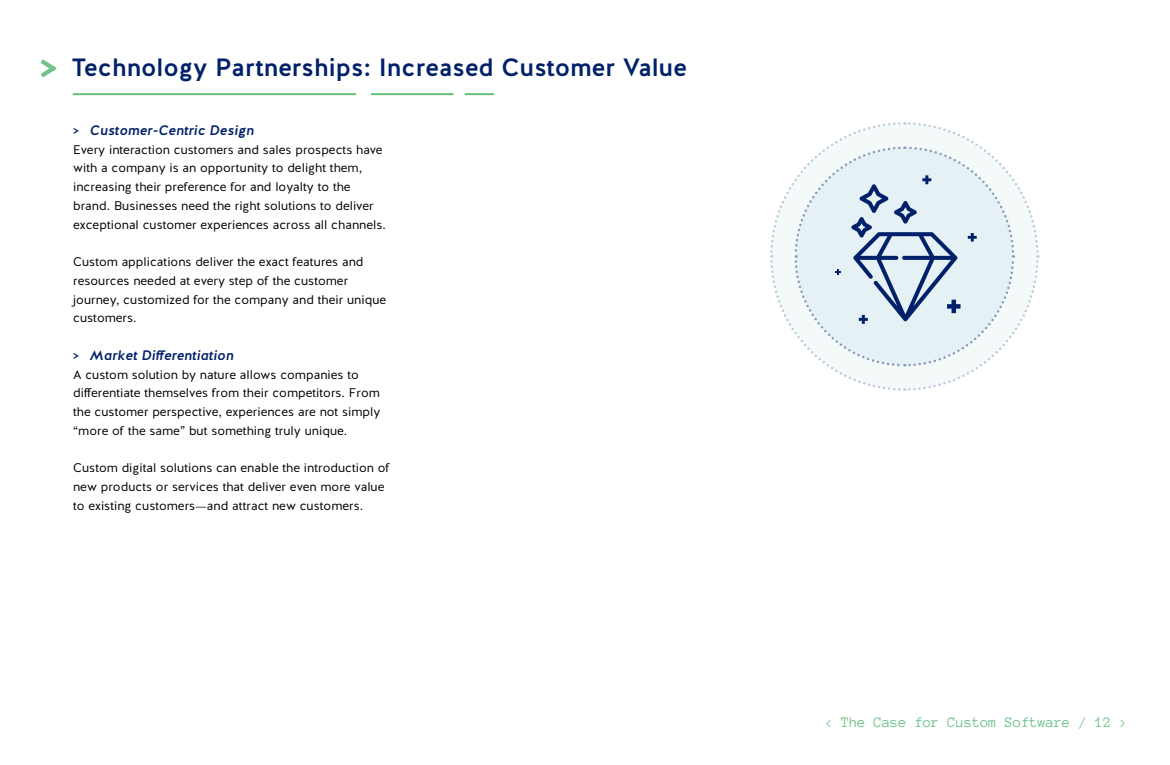
<style>
.page{position:relative;width:1170px;height:765px;background:#fff}
.page>*{position:absolute;margin:0;border:0;box-sizing:border-box;transform-origin:0 0}
.t1{font:500 25px "Halis GR";color:#002169}
.t2{font:15px "Anonymous Pro";color:#71c389}
.t3{font:italic 500 13.75px "Halis GR";color:#002169}
.t4{font:12.5px/18.8px "Halis GR";color:#000}
.s1{font-weight:400;font-style:normal}
.s2{font-family:"Minion Pro"}
</style>
<div class="page">
<hr style="left:73px;top:93px;width:283px;height:2px;background:#5dbd70">
<hr style="left:372px;top:93px;width:81px;height:2px;background:#5dbd70">
<hr style="left:465px;top:93px;width:29px;height:2px;background:#5dbd70">
<svg style="left:41px;top:59px;width:15px;height:19px"></svg>
<svg style="left:770px;top:122px;width:270px;height:269px"></svg>
<h1 class="t1" style="left:71px;top:51px;width:617px">Technology Partnerships: Increased Customer Value</h1>
<p class="t3" style="left:73px;top:121px;width:182px"><span class="s1">&gt;</span> Customer-Centric Design</p>
<p class="t4" style="left:73px;top:140px;width:314px">Every interaction customers and sales prospects have with a company is an opportunity to delight them, increasing their preference for and loyalty to the brand. Businesses need the right solutions to deliver exceptional customer experiences across all channels.</p>
<p class="t4" style="left:73px;top:253px;width:315px">Custom applications deliver the exact features and resources needed at every step of the customer journey, customized for the company and their unique customers.</p>
<p class="t3" style="left:73px;top:346px;width:162px"><span class="s1">&gt;</span> Market Differentiation</p>
<p class="t4" style="left:73px;top:365px;width:309px">A custom solution by nature allows companies to differentiate themselves from their competitors. From the customer perspective, experiences are not simply “more of the same” but something truly unique.</p>
<p class="t4" style="left:73px;top:459px;width:318px">Custom digital solutions can enable the introduction of new products or services that deliver even more value to existing customers<span class="s2">—</span>and attract new customers.</p>
<p class="t2" style="left:825px;top:713px;width:304px">&lt; The Case for Custom Software / 12 &gt;</p>
</div>
